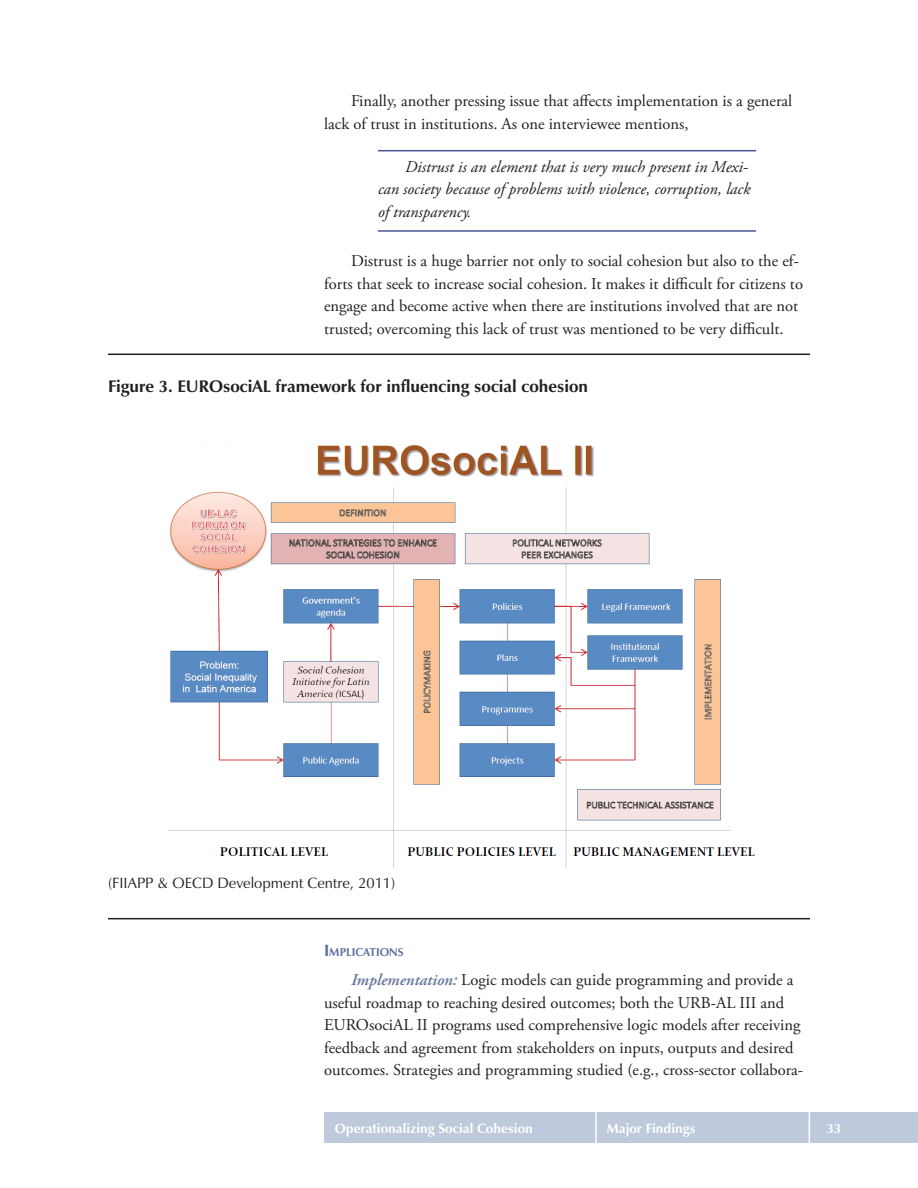
<style>
.page{position:relative;width:918px;height:1188px;background:#fff}
.page>*{position:absolute;margin:0;border:0;box-sizing:border-box;transform-origin:0 0}
.t1{font:700 16.95px "Zapf Humanist 601 BT";color:#231f20}
.t2{font:16.5px/22.5px "Adobe Garamond Pro";color:#231f20}
.t3{font:italic 16.5px/22.5px "Adobe Garamond Pro";color:#231f20}
.t4{font:15px "Zapf Humanist 601 BT";color:#231f20}
.t5{font:700 13.5px "Zapf Humanist 601 BT";color:#fff}
.t6{font:700 11.55px "Zapf Humanist 601 BT";color:#62739c}
.s1{font-size:16.5px}
.s2{font-weight:600;font-style:italic;color:#62739c}
</style>
<div class="page">
<div style="left:324px;top:1112px;width:594px;height:31px;background:#bec9dc"></div>
<hr style="left:595px;top:1112px;width:2px;height:32px;background:#fff">
<hr style="left:809px;top:1112px;width:1px;height:32px;background:#fff">
<hr style="left:378px;top:150px;width:378px;height:1px;background:#4a5595">
<hr style="left:378px;top:230px;width:378px;height:2px;background:#4a5595">
<hr style="left:108px;top:354px;width:702px;height:1px;background:#231f20">
<hr style="left:108px;top:918px;width:702px;height:1px;background:#231f20">
<img style="left:168px;top:445px;width:587px;height:422px">
<p class="t2" style="left:324px;top:91px;width:470px;text-indent:27px">Finally, another pressing issue that affects implementation is a general lack of trust in institutions. As one interviewee mentions,</p>
<p class="t3" style="left:378px;top:156px;width:374px;text-indent:27px">Distrust is an element that is very much present in Mexi&shy;can society because of problems with violence, corruption, lack of transparency.</p>
<p class="t2" style="left:324px;top:250px;width:481px;text-indent:27px">Distrust is a huge barrier not only to social cohesion but also to the ef&shy;forts that seek to increase social cohesion. It makes it difficult for citizens to engage and become active when there are institutions involved that are not trusted; overcoming this lack of trust was mentioned to be very difficult.</p>
<p class="t1" style="left:108px;top:375px;width:482px">Figure 3. EUROsociAL framework for influencing social cohesion</p>
<p class="t4" style="left:108px;top:873px;width:289px">(FIIAPP &amp; OECD Development Centre, 2011)</p>
<p class="t6" style="left:324px;top:945px;width:81px"><span class="s1">I</span>MPLICATIONS</p>
<p class="t2" style="left:324px;top:970px;width:481px;text-indent:27px"><span class="s2">Implementation:</span> Logic models can guide programming and provide a useful roadmap to reaching desired outcomes; both the URB-AL III and EUROsociAL II programs used comprehensive logic models after receiving feedback and agreement from stakeholders on inputs, outputs and desired outcomes. Strategies and programming studied (e.g., cross-sector collabora-</p>
<p class="t5" style="left:335px;top:1120px;width:200px">Operationalizing Social Cohesion</p>
<p class="t5" style="left:607px;top:1120px;width:90px">Major Findings</p>
<p class="t5" style="left:827px;top:1120px;width:16px">33</p>
</div>
